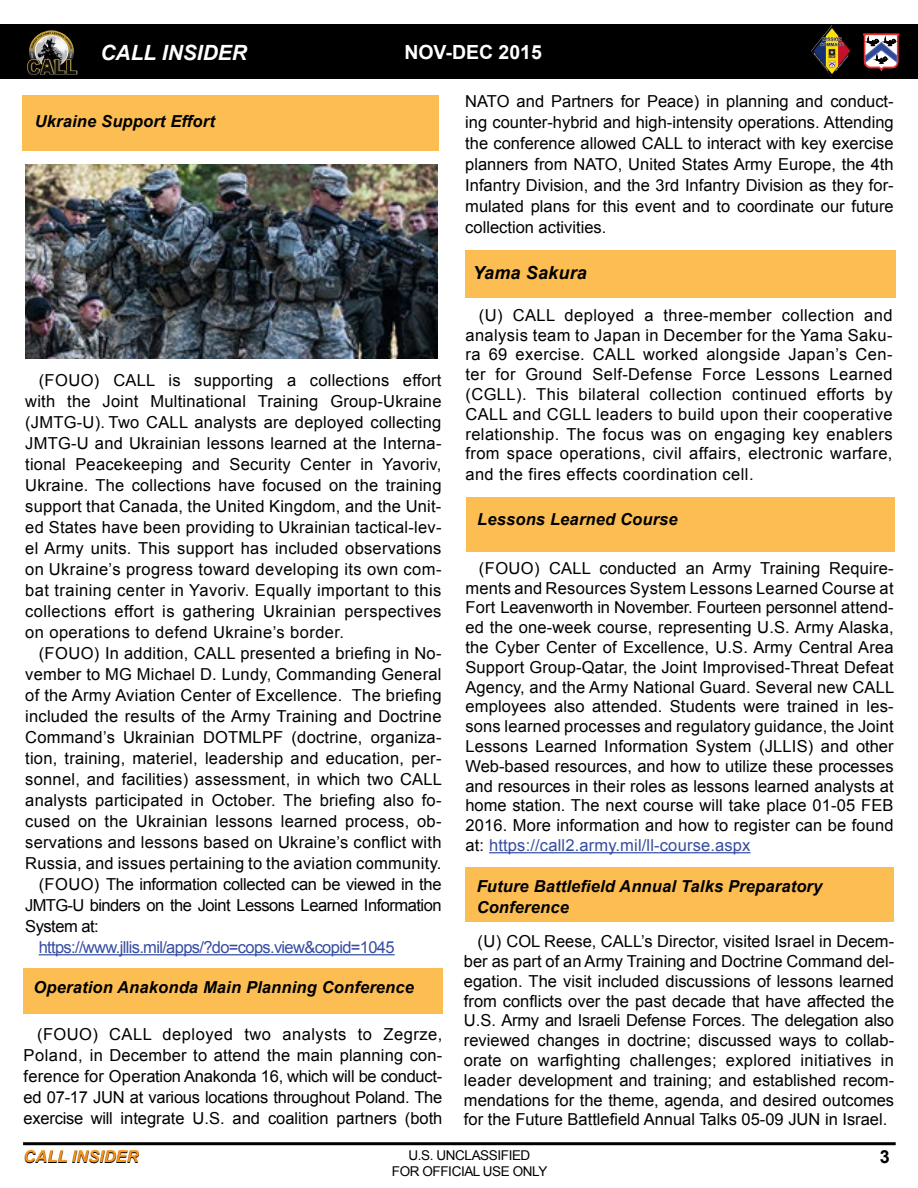
<style>
.page{position:relative;width:918px;height:1188px;background:#fff}
.page>*{position:absolute;margin:0;border:0;box-sizing:border-box;transform-origin:0 0}
.t1{font:italic 700 21px "Arial";color:#fff}
.t2{font:700 19.5px "Arial";color:#fff}
.t3{font:italic 700 18px "Arial";letter-spacing:.01em;color:#000}
.t4{font:700 18px "Arial";color:#000}
.t5{font:16.5px/19.8px "Arial";letter-spacing:.015em;color:#000;text-align:justify}
.t6{font:italic 700 16.5px/21px "Arial";letter-spacing:.01em;color:#000}
.t7{font:16.5px "Arial";letter-spacing:-.03em;color:#000}
.t8{font:16.5px "Arial";letter-spacing:-.04em;color:#354da1}
.t9{font:16.5px "Arial";letter-spacing:-.02em;color:#000}
.t10{font:13.5px/16.2px "Arial";letter-spacing:-.03em;color:#000;text-align:center}
.s1{color:#354da1}
</style>
<div class="page">
<div style="left:0;top:24px;width:918px;height:55px;background:#000"></div>
<img style="left:812px;top:26px;width:39px;height:51px">
<svg style="left:863px;top:33px;width:37px;height:39px"></svg>
<hr style="left:23px;top:1142px;width:873px;height:3px;background:#000">
<img style="left:28px;top:30px;width:49px;height:44px">
<div style="left:23px;top:95px;width:416px;height:56px;background:#fcbd53"></div>
<hr style="left:39px;top:954px;width:356px;height:1px;background:#354da1">
<div style="left:465px;top:250px;width:430px;height:47px;background:#fcbd53"></div>
<hr style="left:489px;top:852px;width:262px;height:1px;background:#354da1">
<div style="left:466px;top:497px;width:428px;height:55px;background:#fcbd53"></div>
<img style="left:25px;top:165px;width:413px;height:194px">
<div style="left:23px;top:968px;width:419px;height:46px;background:#fcbd53"></div>
<div style="left:466px;top:867px;width:428px;height:55px;background:#fcbd53"></div>
<p class="t1" style="left:100px;top:39px;width:148px">CALL INSIDER</p>
<p class="t2" style="left:404px;top:39px;width:139px">NOV-DEC 2015</p>
<p class="t6" style="left:35px;top:111px;width:182px">Ukraine Support Effort</p>
<p class="t5" style="left:25px;top:370px;width:418px;line-height:21px;text-indent:13px">(FOUO) CALL is supporting a collections effort with the Joint Multinational Training Group-Ukraine (JMTG-U). Two CALL analysts are deployed collecting JMTG-U and Ukrainian lessons learned at the Interna&shy;tional Peacekeeping and Security Center in Yavoriv, Ukraine. The collections have focused on the training support that Canada, the United Kingdom, and the Unit&shy;ed States have been providing to Ukrainian tactical-lev&shy;el Army units. This support has included observations on Ukraine’s progress toward developing its own com&shy;bat training center in Yavoriv. Equally important to this collections effort is gathering Ukrainian perspectives on operations to defend Ukraine’s border.</p>
<p class="t5" style="left:39px;top:644px;width:404px">(FOUO) In addition, CALL presented a briefing in No-</p>
<p class="t5" style="left:25px;top:665px;width:418px">vember to MG Michael D. Lundy, Commanding General</p>
<p class="t5" style="left:25px;top:686px;width:418px">of the Army Aviation Center of Excellence. The briefing</p>
<p class="t5" style="left:25px;top:707px;width:418px">included the results of the Army Training and Doctrine</p>
<p class="t5" style="left:25px;top:728px;width:418px">Command’s Ukrainian DOTMLPF (doctrine, organiza-</p>
<p class="t5" style="left:25px;top:749px;width:418px">tion, training, materiel, leadership and education, per-</p>
<p class="t5" style="left:25px;top:770px;width:418px">sonnel, and facilities) assessment, in which two CALL</p>
<p class="t5" style="left:25px;top:791px;width:418px">analysts participated in October. The briefing also fo-</p>
<p class="t5" style="left:25px;top:812px;width:418px">cused on the Ukrainian lessons learned process, ob-</p>
<p class="t5" style="left:25px;top:833px;width:418px">servations and lessons based on Ukraine’s conflict with</p>
<p class="t5" style="left:25px;top:854px;width:418px">Russia, and issues pertaining to the aviation community.</p>
<p class="t9" style="left:39px;top:874px;width:404px">(FOUO) The information collected can be viewed in the</p>
<p class="t7" style="left:25px;top:895px;width:418px">JMTG-U binders on the Joint Lessons Learned Information</p>
<p class="t7" style="left:25px;top:916px;width:75px">System at:</p>
<p class="t8" style="left:39px;top:937px;width:357px">https://www.jllis.mil/apps/?do=cops.view&amp;copid=1045</p>
<p class="t6" style="left:34px;top:977px;width:382px">Operation Anakonda Main Planning Conference</p>
<p class="t5" style="left:24px;top:1024px;width:420px;line-height:21px;text-indent:13px">(FOUO) CALL deployed two analysts to Zegrze, Poland, in December to attend the main planning con&shy;ference for Operation Anakonda 16, which will be conduct&shy;ed 07-17 JUN at various locations throughout Poland. The exercise will integrate U.S. and coalition partners (both</p>
<p class="t5" style="left:465px;top:91px;width:430px;line-height:21px">NATO and Partners for Peace) in planning and conduct&shy;ing counter-hybrid and high-intensity operations. Attending the conference allowed CALL to interact with key exercise planners from NATO, United States Army Europe, the 4th Infantry Division, and the 3rd Infantry Division as they for&shy;mulated plans for this event and to coordinate our future collection activities.</p>
<p class="t3" style="left:473px;top:261px;width:116px">Yama Sakura</p>
<p class="t5" style="left:465px;top:305px;width:429px;text-indent:13px">(U) CALL deployed a three-member collection and analysis team to Japan in December for the Yama Saku&shy;ra 69 exercise. CALL worked alongside Japan’s Cen&shy;ter for Ground Self-Defense Force Lessons Learned (CGLL). This bilateral collection continued efforts by CALL and CGLL leaders to build upon their cooperative relationship. The focus was on engaging key enablers from space operations, civil affairs, electronic warfare, and the fires effects coordination cell.</p>
<p class="t6" style="left:477px;top:510px;width:202px">Lessons Learned Course</p>
<p class="t5" style="left:465px;top:558px;width:430px;text-indent:13px">(FOUO) CALL conducted an Army Training Require&shy;ments and Resources System Lessons Learned Course at Fort Leavenworth in November. Fourteen personnel attend&shy;ed the one-week course, representing U.S. Army Alaska, the Cyber Center of Excellence, U.S. Army Central Area Support Group-Qatar, the Joint Improvised-Threat Defeat Agency, and the Army National Guard. Several new CALL employees also attended. Students were trained in les&shy;sons learned processes and regulatory guidance, the Joint Lessons Learned Information System (JLLIS) and other Web-based resources, and how to utilize these processes and resources in their roles as lessons learned analysts at home station. The next course will take place 01-05 FEB 2016. More information and how to register can be found at: <span class="s1">https://call2.army.mil/ll-course.aspx</span></p>
<p class="t6" style="left:477px;top:876px;width:347px">Future Battlefield Annual Talks Preparatory<br>Conference</p>
<p class="t5" style="left:464px;top:932px;width:432px;text-indent:13px">(U) COL Reese, CALL’s Director, visited Israel in Decem&shy;ber as part of an Army Training and Doctrine Command del&shy;egation. The visit included discussions of lessons learned from conflicts over the past decade that have affected the U.S. Army and Israeli Defense Forces. The delegation also reviewed changes in doctrine; discussed ways to collab&shy;orate on warfighting challenges; explored initiatives in leader development and training; and established recom&shy;mendations for the theme, agenda, and desired outcomes for the Future Battlefield Annual Talks 05-09 JUN in Israel.</p>
<p class="t6" style="left:24px;top:1147px;width:117px">CALL INSIDER</p>
<p class="t10" style="left:392px;top:1147px;width:157px">U.S. UNCLASSIFIED<br>FOR OFFICIAL USE ONLY</p>
<p class="t4" style="left:880px;top:1145px;width:12px">3</p>
</div>
